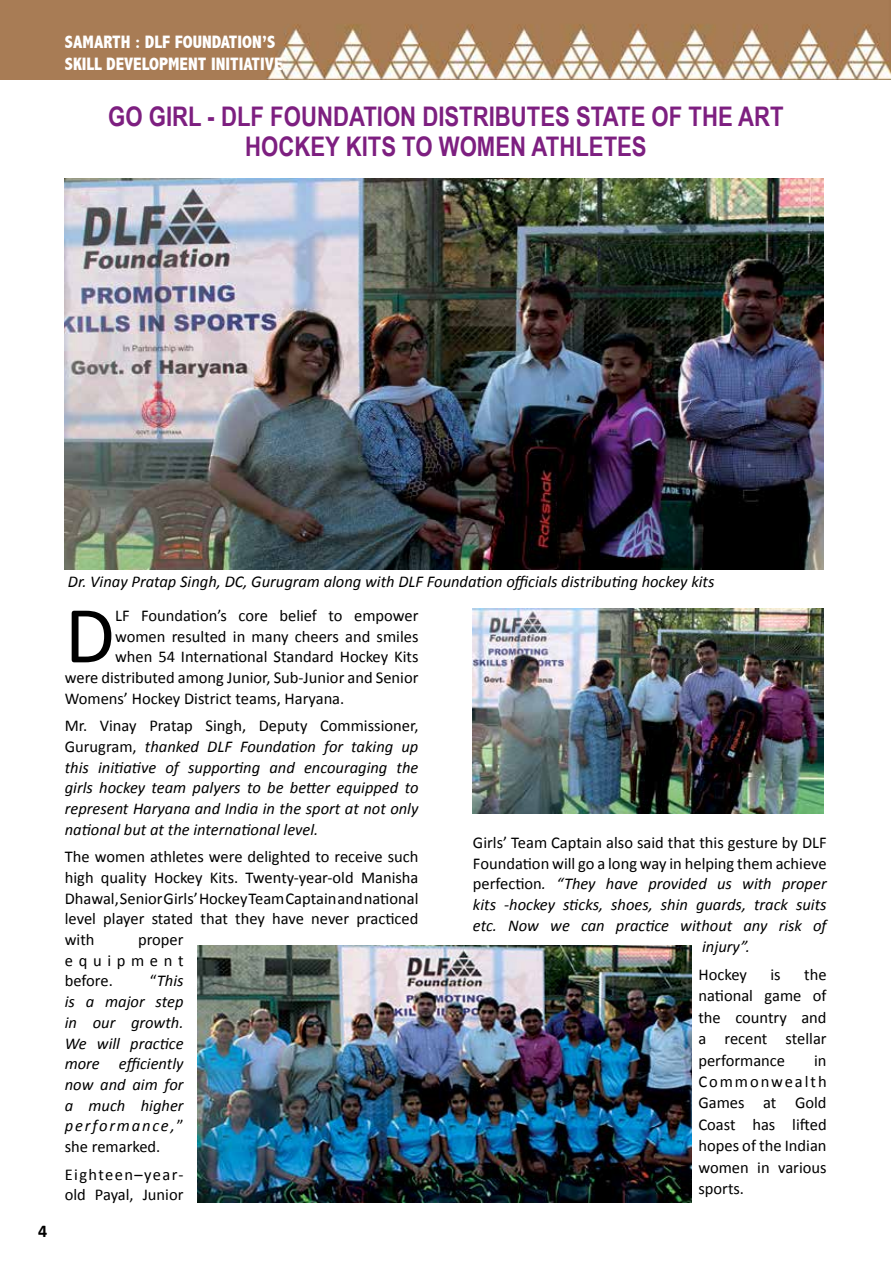
<style>
.page{position:relative;width:891px;height:1269px;background:#fff}
.page>*{position:absolute;margin:0;border:0;box-sizing:border-box;transform-origin:0 0}
.t1{font:81.75px "Calibri";color:#000}
.t2{font:700 27px/30px "Arial Narrow";color:#7d1f80;text-align:center}
.t3{font:800 condensed 18px/21.6px "Abadi";color:#fff}
.t4{font:700 18px "Calibri";color:#000}
.t5{font:16.5px/21.5px "Calibri";color:#000;text-align:justify}
.t6{font:italic 16.5px/20.7px "Calibri";color:#000;text-align:justify}
.s1{font-style:normal}
</style>
<div class="page">
<img style="left:0;top:0;width:891px;height:80px">
<img style="left:65px;top:178px;width:759px;height:392px">
<img style="left:197px;top:946px;width:495px;height:256px">
<img style="left:472px;top:609px;width:352px;height:205px">
<p class="t3" style="left:65px;top:31px;width:219px">SAMARTH : DLF FOUNDATION’S<br>SKILL DEVELOPMENT INITIATIVE</p>
<h2 class="t2" style="left:108px;top:101px;width:677px">GO GIRL - DLF FOUNDATION DISTRIBUTES STATE OF THE ART<br>HOCKEY KITS TO WOMEN ATHLETES</h2>
<p class="t4" style="left:38px;top:1219px;width:11px">4</p>
<p class="t6" style="left:68px;top:570px;width:648px">Dr. Vinay Pratap Singh, DC, Gurugram along with DLF Foundation officials distributing hockey kits</p>
<h1 class="t1" style="left:65px;top:584px;width:52px">D</h1>
<p class="t5" style="left:115px;top:605px;width:305px">LF Foundation’s core belief to empower</p>
<p class="t5" style="left:115px;top:626px;width:305px">women resulted in many cheers and smiles</p>
<p class="t5" style="left:115px;top:646px;width:305px">when 54 International Standard Hockey Kits</p>
<p class="t5" style="left:65px;top:667px;width:355px">were distributed among Junior, Sub-Junior and Senior</p>
<p class="t5" style="left:65px;top:688px;width:281px">Womens’ Hockey District teams, Haryana.</p>
<p class="t6" style="left:65px;top:715px;width:355px"><span class="s1">Mr. Vinay Pratap Singh, Deputy Commissioner, Gurugram,</span> thanked DLF Foundation for taking up this initiative of supporting and encouraging the girls hockey team palyers to be better equipped to represent Haryana and India in the sport at not only national but at the international level.</p>
<p class="t5" style="left:65px;top:846px;width:355px;line-height:20.7px">The women athletes were delighted to receive such high quality Hockey Kits. Twenty-year-old Manisha Dhawal, Senior Girls’ Hockey Team Captain and national level player stated that they have never practiced with</p>
<p class="t5" style="left:65px;top:929px;width:120px;line-height:20.7px;text-indent:73px">proper equipment before.</p>
<p class="t6" style="left:65px;top:970px;width:120px;text-indent:85px"><span class="s1">“</span>This is a major step in our growth.<br>We will practice more efficiently now and aim for a much higher performance,<span class="s1">” she remarked.</span></p>
<p class="t5" style="left:65px;top:1164px;width:120px;line-height:20.7px">Eighteen–year&shy;old Payal, Junior</p>
<p class="t5" style="left:473px;top:832px;width:355px">Girls’ Team Captain also said that this gesture by DLF</p>
<p class="t5" style="left:473px;top:853px;width:355px">Foundation will go a long way in helping them achieve</p>
<p class="t6" style="left:473px;top:873px;width:355px"><span class="s1">perfection</span>. “They have provided us with proper</p>
<p class="t6" style="left:473px;top:894px;width:355px">kits -hockey sticks, shoes, shin guards, track suits</p>
<p class="t6" style="left:473px;top:914px;width:355px">etc. Now we can practice without any risk of</p>
<p class="t6" style="left:702px;top:935px;width:49px">injury”.</p>
<p class="t5" style="left:698px;top:964px;width:50px">Hockey</p>
<p class="t5" style="left:770px;top:964px;width:12px">is</p>
<p class="t5" style="left:698px;top:964px;width:130px;text-indent:106px">the national game of the country and a recent stellar performance</p>
<p class="t5" style="left:698px;top:1049px;width:130px;text-indent:116px">in Commonwealth Games at Gold Coast has lifted hopes of the Indian women in various sports.</p>
</div>
